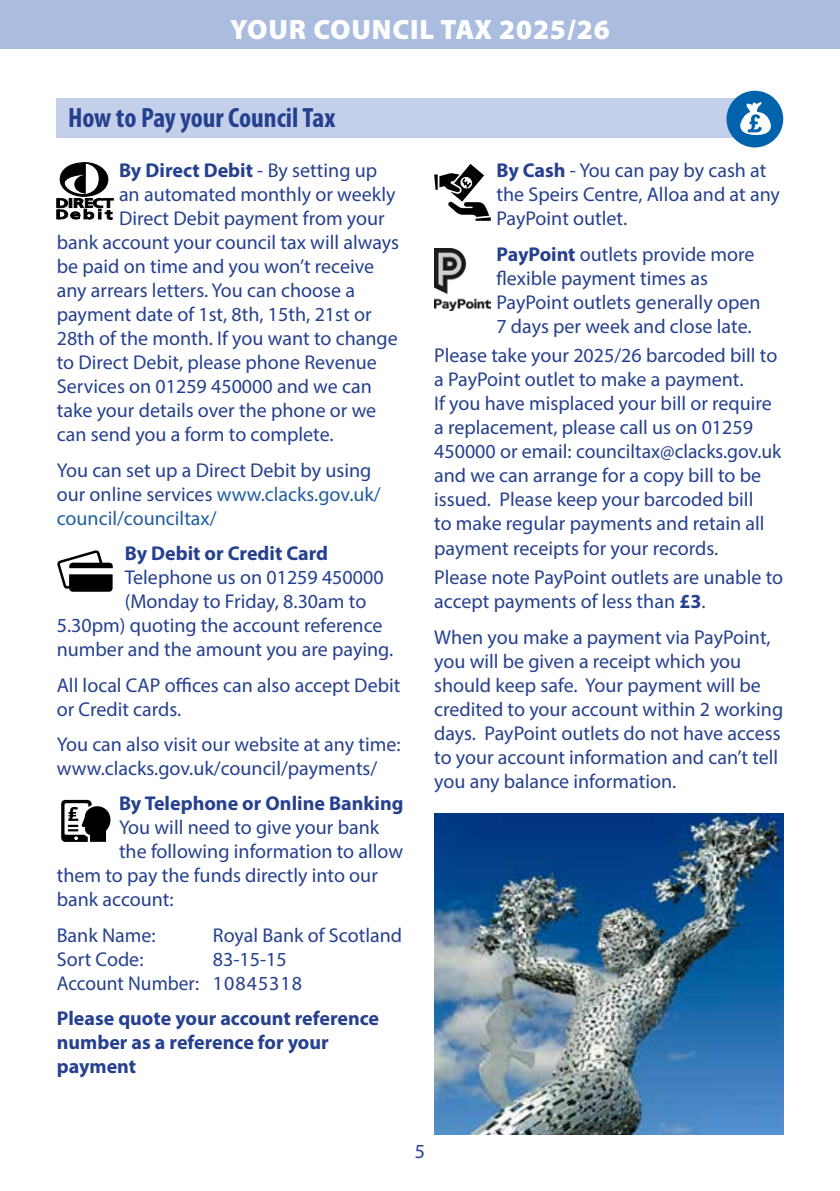
<style>
.page{position:relative;width:840px;height:1191px;background:#fff}
.page>*{position:absolute;margin:0;border:0;box-sizing:border-box;transform-origin:0 0}
.t1{font:700 condensed 28px "Myriad Pro";letter-spacing:-.005em;color:#25408f}
.t2{font:900 28px "Myriad Pro";letter-spacing:.03em;color:#fff}
.t3{font:20px/24px "Myriad Pro";color:#25408f}
.t4{font:700 20px/24px "Myriad Pro";color:#25408f}
.s1{font-weight:400}
.s2{color:#215e9e}
.s3{font-weight:700}
</style>
<div class="page">
<div style="left:0;top:0;width:839px;height:48px;background:#abbddf"></div>
<div style="left:57px;top:99px;width:702px;height:39px;background:#c4d0e9"></div>
<div style="left:726px;top:91px;width:56px;height:56px;background:#0063ac;border-radius:50%"></div>
<svg style="left:740px;top:102px;width:31px;height:33px"></svg>
<svg style="left:57px;top:163px;width:56px;height:56px"></svg>
<svg style="left:434px;top:164px;width:56px;height:57px"></svg>
<img style="left:434px;top:248px;width:56px;height:63px">
<svg style="left:57px;top:550px;width:56px;height:42px"></svg>
<svg style="left:61px;top:799px;width:50px;height:43px"></svg>
<img style="left:434px;top:814px;width:348px;height:320px">
<h1 class="t2" style="left:230px;top:14px;width:381px">YOUR COUNCIL TAX 2025/26</h1>
<h1 class="t1" style="left:68px;top:102px;width:269px">How to Pay your Council Tax</h1>
<p class="t4" style="left:119px;top:158px;width:259px">By Direct Debit <span class="s1">- By setting up</span></p>
<p class="t3" style="left:119px;top:182px;width:278px">an automated monthly or weekly</p>
<p class="t3" style="left:119px;top:206px;width:267px">Direct Debit payment from your</p>
<p class="t3" style="left:57px;top:230px;width:344px">bank account your council tax will always</p>
<p class="t3" style="left:57px;top:254px;width:319px">be paid on time and you won’t receive</p>
<p class="t3" style="left:57px;top:278px;width:299px">any arrears letters. You can choose a</p>
<p class="t3" style="left:57px;top:302px;width:316px">payment date of 1st, 8th, 15th, 21st or</p>
<p class="t3" style="left:57px;top:326px;width:342px">28th of the month. If you want to change</p>
<p class="t3" style="left:57px;top:350px;width:321px">to Direct Debit, please phone Revenue</p>
<p class="t3" style="left:57px;top:374px;width:316px">Services on 01259 450000 and we can</p>
<p class="t3" style="left:57px;top:398px;width:321px">take your details over the phone or we</p>
<p class="t3" style="left:57px;top:422px;width:278px">can send you a form to complete.</p>
<p class="t3" style="left:57px;top:458px;width:325px">You can set up a Direct Debit by using our online services <span class="s2">www.clacks.gov.uk/ council/counciltax/</span></p>
<p class="t4" style="left:125px;top:541px;width:205px">By Debit or Credit Card</p>
<p class="t3" style="left:125px;top:565px;width:260px">Telephone us on 01259 450000</p>
<p class="t3" style="left:125px;top:589px;width:243px">(Monday to Friday, 8.30am to</p>
<p class="t3" style="left:57px;top:613px;width:327px">5.30pm) quoting the account reference</p>
<p class="t3" style="left:57px;top:637px;width:338px">number and the amount you are paying.</p>
<p class="t3" style="left:57px;top:672px;width:345px">All local CAP offices can also accept Debit or Credit cards.</p>
<p class="t3" style="left:57px;top:732px;width:345px">You can also visit our website at any time: www.clacks.gov.uk/council/payments/</p>
<p class="t4" style="left:119px;top:791px;width:286px">By Telephone or Online Banking</p>
<p class="t3" style="left:119px;top:815px;width:261px">You will need to give your bank</p>
<p class="t3" style="left:119px;top:839px;width:285px">the following information to allow</p>
<p class="t3" style="left:57px;top:863px;width:322px">them to pay the funds directly into our</p>
<p class="t3" style="left:57px;top:887px;width:118px">bank account:</p>
<p class="t3" style="left:57px;top:922px;width:100px">Bank Name:</p>
<p class="t3" style="left:213px;top:922px;width:191px">Royal Bank of Scotland</p>
<p class="t3" style="left:57px;top:946px;width:88px">Sort Code:</p>
<p class="t3" style="left:57px;top:946px;width:247px;text-indent:156px">83-15-15<br>Account Number: 10845318</p>
<p class="t4" style="left:57px;top:1005px;width:324px">Please quote your account reference number as a reference for your payment</p>
<p class="t3" style="left:496px;top:158px;width:285px"><span class="s3">By Cash</span> - You can pay by cash at the Speirs Centre, Alloa and at any<br>PayPoint outlet.</p>
<p class="t3" style="left:496px;top:242px;width:265px"><span class="s3">PayPoint</span> outlets provide more flexible payment times as<br>PayPoint outlets generally open<br>7 days per week and close late.</p>
<p class="t3" style="left:434px;top:343px;width:348px">Please take your 2025/26 barcoded bill to a PayPoint outlet to make a payment.<br>If you have misplaced your bill or require a replacement, please call us on 01259<br>450000 or email: counciltax@clacks.gov.uk and we can arrange for a copy bill to be issued. Please keep your barcoded bill<br>to make regular payments and retain all payment receipts for your records.</p>
<p class="t3" style="left:434px;top:565px;width:350px">Please note PayPoint outlets are unable to accept payments of less than <span class="s3">£3</span>.</p>
<p class="t3" style="left:434px;top:624px;width:350px">When you make a payment via PayPoint, you will be given a receipt which you should keep safe. Your payment will be credited to your account within 2 working days. PayPoint outlets do not have access to your account information and can’t tell you any balance information.</p>
<p class="t3" style="left:414px;top:1139px;width:12px">5</p>
</div>
